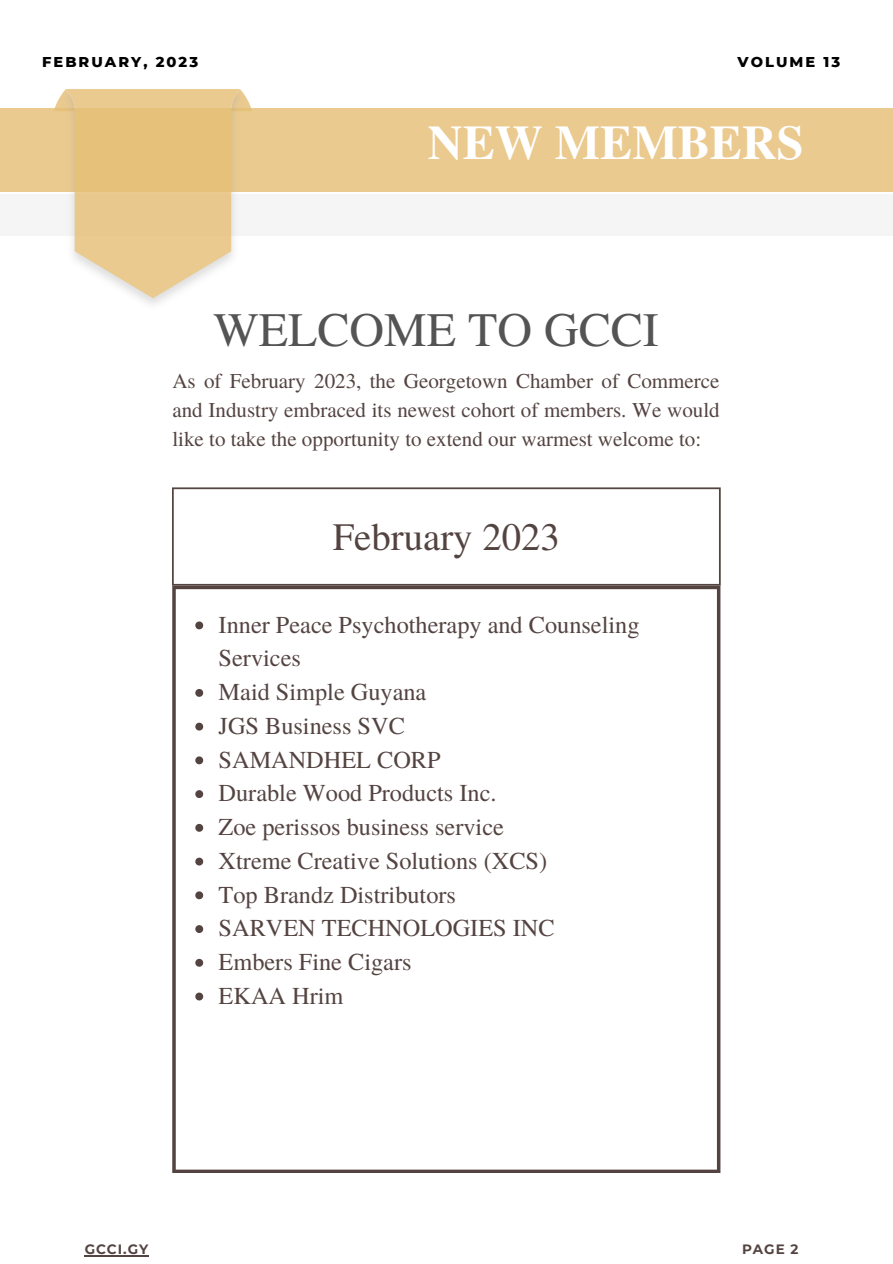
<style>
.page{position:relative;width:893px;height:1264px;background:#fff}
.page>*{position:absolute;margin:0;border:0;box-sizing:border-box;transform-origin:0 0}
.t1{font:700 48.15px "Te X Gyre Termes";color:#fff}
.t2{font:48px "Te X Gyre Termes";color:#545454}
.t3{font:38.7px "Te X Gyre Termes";color:#544441}
.t4{font:24.3px/33.8px "Te X Gyre Termes";color:#544441}
.t5{font:21px/29.2px "Te X Gyre Termes";color:#544441;text-align:justify}
.t6{font:800 14.55px "Montserrat";letter-spacing:.14em;color:#000}
.t7{font:700 13.5px "Montserrat";letter-spacing:.07em;color:#544441}
</style>
<div class="page">
<svg style="left:720px;top:1045px;width:1px;height:47px"></svg>
<div style="left:0;top:108px;width:892px;height:84px;background:#eaca8f"></div>
<div style="left:0;top:194px;width:892px;height:42px;background:#f5f5f5"></div>
<svg style="left:54px;top:89px;width:198px;height:209px"></svg>
<svg style="left:172px;top:585px;width:548px;height:588px"></svg>
<svg style="left:172px;top:487px;width:548px;height:98px"></svg>
<hr style="left:85px;top:1254px;width:64px;height:1px;background:#544441">
<svg style="left:195px;top:621px;width:8px;height:8px"></svg>
<svg style="left:195px;top:689px;width:8px;height:7px"></svg>
<svg style="left:195px;top:722px;width:8px;height:8px"></svg>
<svg style="left:195px;top:756px;width:8px;height:8px"></svg>
<svg style="left:195px;top:790px;width:8px;height:8px"></svg>
<svg style="left:195px;top:824px;width:8px;height:7px"></svg>
<svg style="left:195px;top:857px;width:8px;height:8px"></svg>
<svg style="left:195px;top:891px;width:8px;height:8px"></svg>
<svg style="left:195px;top:925px;width:8px;height:8px"></svg>
<svg style="left:195px;top:958px;width:8px;height:8px"></svg>
<svg style="left:195px;top:992px;width:8px;height:8px"></svg>
<p class="t6" style="left:42px;top:53px;width:157px">FEBRUARY, 2023</p>
<p class="t6" style="left:737px;top:53px;width:104px">VOLUME 13</p>
<h1 class="t1" style="left:428px;top:105px;width:377px">NEW MEMBERS</h1>
<h2 class="t2" style="left:214px;top:295px;width:446px">WELCOME TO GCCI</h2>
<p class="t5" style="left:172px;top:365px;width:549px">As of February 2023, the Georgetown Chamber of Commerce and Industry embraced its newest cohort of members. We would like to take the opportunity to extend our warmest welcome to:</p>
<h3 class="t3" style="left:333px;top:509px;width:229px">February 2023</h3>
<p class="t4" style="left:218px;top:606px;width:422px">Inner Peace Psychotherapy and Counseling<br>Services<br>Maid Simple Guyana<br>JGS Business SVC<br>SAMANDHEL CORP<br>Durable Wood Products Inc.<br>Zoe perissos business service<br>Xtreme Creative Solutions (XCS)<br>Top Brandz Distributors<br>SARVEN TECHNOLOGIES INC<br>Embers Fine Cigars<br>EKAA Hrim</p>
<p class="t7" style="left:85px;top:1240px;width:65px">GCCI.GY</p>
<p class="t7" style="left:742px;top:1241px;width:58px">PAGE 2</p>
</div>
